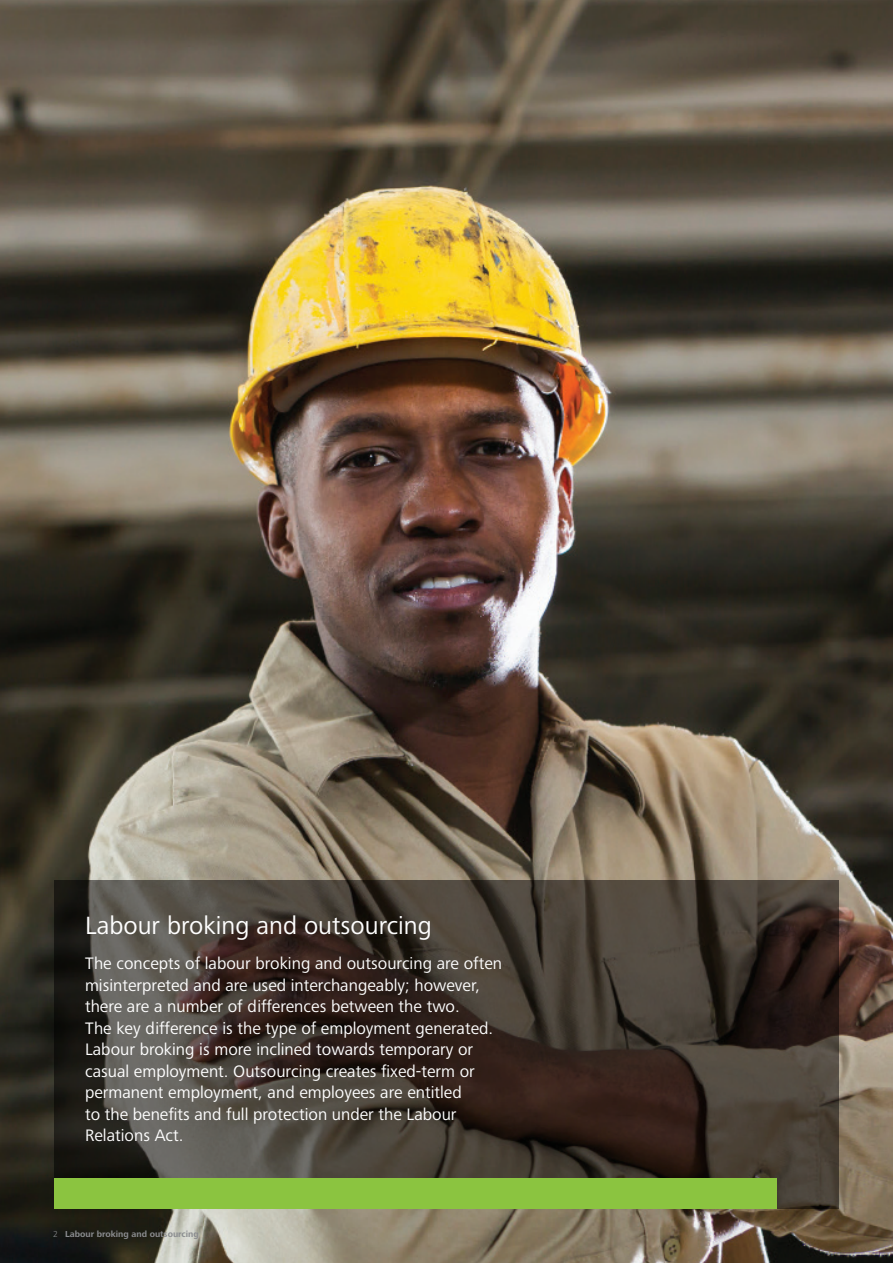
<style>
.page{position:relative;width:893px;height:1263px;background:#fff}
.page>*{position:absolute;margin:0;border:0;box-sizing:border-box;transform-origin:0 0}
.t1{font:25.8px "Frutiger Next Pro";color:#fff}
.t2{font:17.25px/21.5px "Frutiger Next Pro";color:#fff}
.t3{font:700 9px "Frutiger Next Pro";color:#8a8c8f}
.s1{font-weight:300}
</style>
<div class="page">
<img style="left:0;top:0;width:893px;height:1263px">
<svg style="left:54px;top:880px;width:785px;height:329px;background:#403730"></svg>
<div style="left:54px;top:1178px;width:722px;height:31px;background:#8bc440"></div>
<h1 class="t1" style="left:85px;top:910px;width:348px">Labour broking and outsourcing</h1>
<p class="t2" style="left:85px;top:952px;width:418px">The concepts of labour broking and outsourcing are often misinterpreted and are used interchangeably; however, there are a number of differences between the two.<br>The key difference is the type of employment generated.<br>Labour broking is more inclined towards temporary or casual employment. Outsourcing creates fixed-term or permanent employment, and employees are entitled<br>to the benefits and full protection under the Labour Relations Act.</p>
<p class="t3" style="left:53px;top:1229px;width:147px"><span class="s1">2</span> Labour broking and outsourcing</p>
</div>
